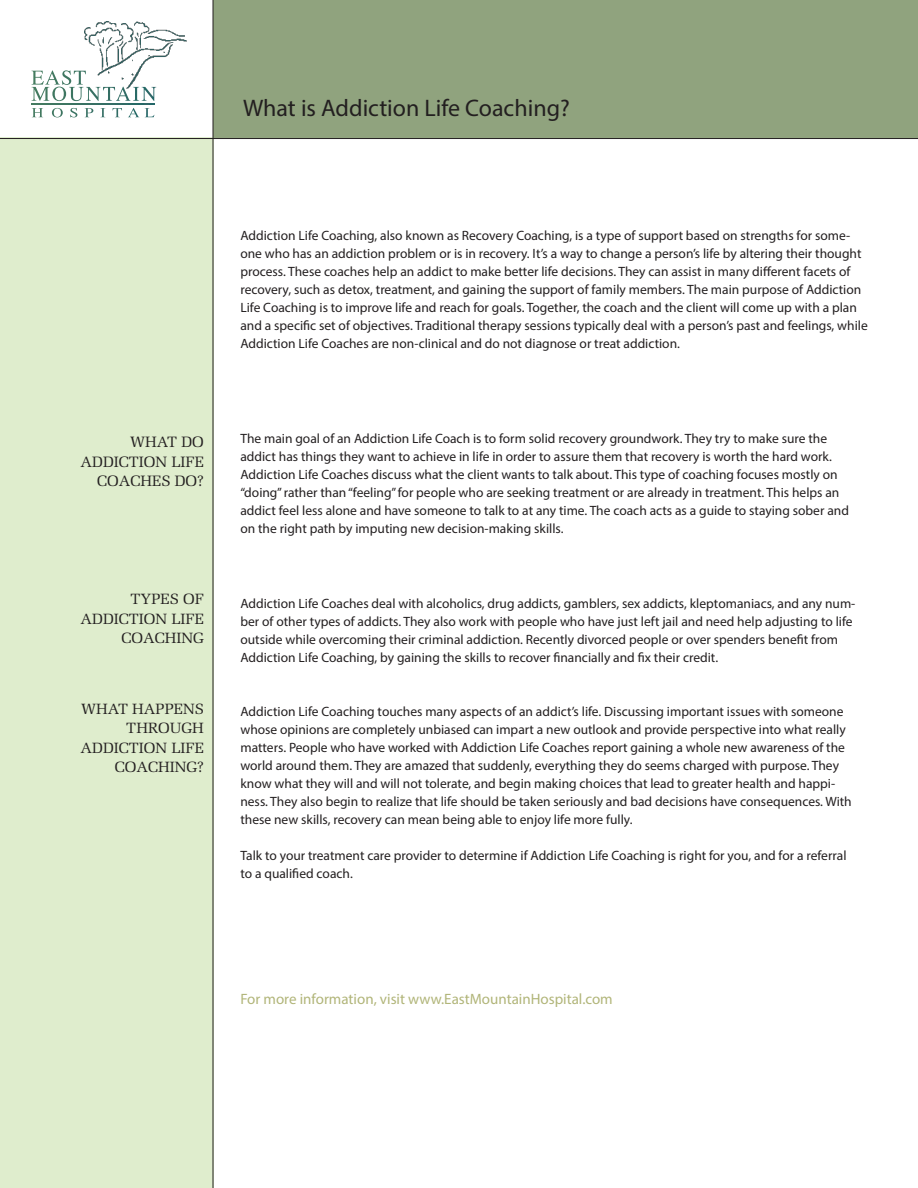
<style>
.page{position:relative;width:918px;height:1188px;background:#fff}
.page>*{position:absolute;margin:0;border:0;box-sizing:border-box;transform-origin:0 0}
.t1{font:24px "Myriad Pro";color:#231f20}
.t2{font:15px "Myriad Pro";color:#b1b579}
.t3{font:15px "Melior";color:#231f20}
.t4{font:14.85px "Melior";color:#231f20}
.t5{font:13.5px/18px "Myriad Pro";color:#231f20}
</style>
<div class="page">
<div style="left:0;top:138px;width:214px;height:1050px;background:#dfedcd"></div>
<div style="left:208px;top:0;width:710px;height:140px;background:#90a37e"></div>
<hr style="left:213px;top:0;width:1px;height:1188px;background:#231f20">
<hr style="left:0;top:138px;width:918px;height:1px;background:#231f20">
<svg style="left:32px;top:70px;width:123px;height:31px"></svg>
<svg style="left:32px;top:108px;width:11px;height:9px"></svg>
<svg style="left:52px;top:108px;width:11px;height:9px"></svg>
<svg style="left:70px;top:108px;width:7px;height:9px"></svg>
<svg style="left:85px;top:108px;width:8px;height:9px"></svg>
<svg style="left:100px;top:108px;width:5px;height:9px"></svg>
<svg style="left:113px;top:108px;width:9px;height:9px"></svg>
<svg style="left:128px;top:108px;width:11px;height:9px"></svg>
<svg style="left:145px;top:108px;width:9px;height:9px"></svg>
<svg style="left:32px;top:104px;width:123px;height:1px"></svg>
<img style="left:85px;top:21px;width:101px;height:68px">
<p class="t1" style="left:243px;top:93px;width:328px">What is Addiction Life Coaching?</p>
<p class="t5" style="left:240px;top:226px;width:629px">Addiction Life Coaching, also known as Recovery Coaching, is a type of support based on strengths for some&shy;one who has an addiction problem or is in recovery. It’s a way to change a person’s life by altering their thought process. These coaches help an addict to make better life decisions. They can assist in many different facets of recovery, such as detox, treatment, and gaining the support of family members. The main purpose of Addiction Life Coaching is to improve life and reach for goals. Together, the coach and the client will come up with a plan and a specific set of objectives. Traditional therapy sessions typically deal with a person’s past and feelings, while Addiction Life Coaches are non-clinical and do not diagnose or treat addiction.</p>
<p class="t3" style="left:130px;top:433px;width:75px">WHAT DO</p>
<p class="t3" style="left:81px;top:453px;width:125px">ADDICTION LIFE</p>
<p class="t3" style="left:97px;top:472px;width:108px">COACHES DO?</p>
<p class="t5" style="left:240px;top:429px;width:610px">The main goal of an Addiction Life Coach is to form solid recovery groundwork. They try to make sure the addict has things they want to achieve in life in order to assure them that recovery is worth the hard work.<br>Addiction Life Coaches discuss what the client wants to talk about. This type of coaching focuses mostly on “doing” rather than “feeling” for people who are seeking treatment or are already in treatment. This helps an addict feel less alone and have someone to talk to at any time. The coach acts as a guide to staying sober and on the right path by imputing new decision-making skills.</p>
<p class="t4" style="left:131px;top:590px;width:75px">TYPES OF</p>
<p class="t4" style="left:81px;top:610px;width:125px">ADDICTION LIFE</p>
<p class="t4" style="left:121px;top:629px;width:84px">COACHING</p>
<p class="t5" style="left:240px;top:594px;width:617px">Addiction Life Coaches deal with alcoholics, drug addicts, gamblers, sex addicts, kleptomaniacs, and any num&shy;ber of other types of addicts. They also work with people who have just left jail and need help adjusting to life outside while overcoming their criminal addiction. Recently divorced people or over spenders benefit from Addiction Life Coaching, by gaining the skills to recover financially and fix their credit.</p>
<p class="t4" style="left:81px;top:700px;width:124px">WHAT HAPPENS</p>
<p class="t4" style="left:126px;top:719px;width:79px">THROUGH</p>
<p class="t4" style="left:81px;top:739px;width:125px">ADDICTION LIFE</p>
<p class="t4" style="left:115px;top:758px;width:91px">COACHING?</p>
<p class="t5" style="left:240px;top:702px;width:613px">Addiction Life Coaching touches many aspects of an addict’s life. Discussing important issues with someone whose opinions are completely unbiased can impart a new outlook and provide perspective into what really matters. People who have worked with Addiction Life Coaches report gaining a whole new awareness of the world around them. They are amazed that suddenly, everything they do seems charged with purpose. They know what they will and will not tolerate, and begin making choices that lead to greater health and happi&shy;ness. They also begin to realize that life should be taken seriously and bad decisions have consequences. With these new skills, recovery can mean being able to enjoy life more fully.</p>
<p class="t5" style="left:240px;top:846px;width:608px">Talk to your treatment care provider to determine if Addiction Life Coaching is right for you, and for a referral to a qualified coach.</p>
<p class="t2" style="left:240px;top:989px;width:374px">For more information, visit www.EastMountainHospital.com</p>
</div>
